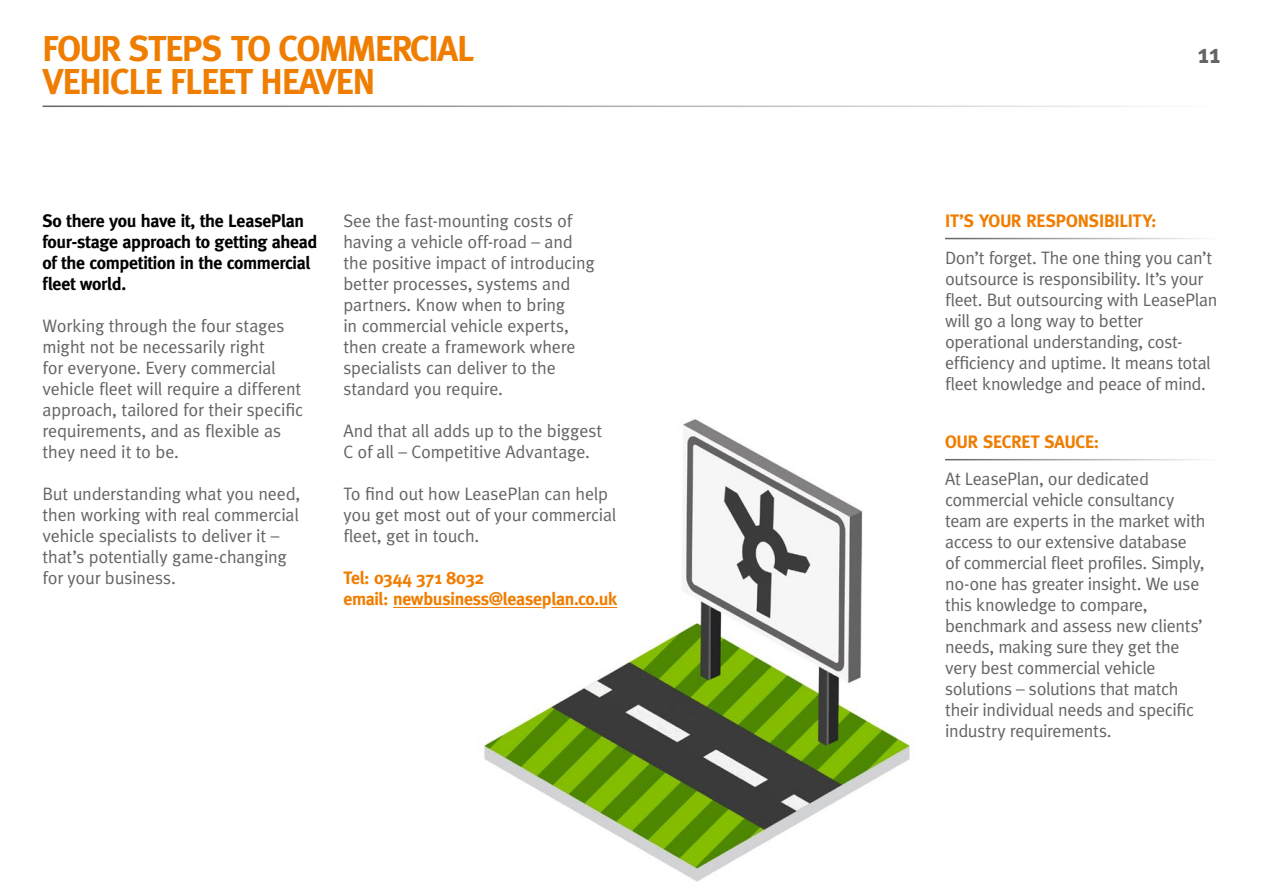
<style>
.page{position:relative;width:1263px;height:893px;background:#fff}
.page>*{position:absolute;margin:0;border:0;box-sizing:border-box;transform-origin:0 0}
.t1{font:700 36px/33px "Meta";letter-spacing:-.03em;color:#ef7d00}
.t2{font:700 27px "Meta";color:#646464}
.t3{font:18px/21px "Meta";letter-spacing:-.015em;color:#646464}
.t4{font:700 18px/21px "Meta";letter-spacing:-.02em;color:#000}
.t5{font:700 18px/21px "Meta";letter-spacing:-.02em;color:#f07d00}
.t6{font:700 18px "Meta";letter-spacing:-.005em;color:#ef7d00}
</style>
<div class="page">
<img style="left:483px;top:419px;width:432px;height:463px">
<hr style="left:393px;top:607px;width:149px;height:1px;background:#f07d00">
<hr style="left:551px;top:607px;width:66px;height:1px;background:#f07d00">
<h1 class="t1" style="left:43px;top:32px;width:433px">FOUR STEPS TO COMMERCIAL<br>VEHICLE FLEET HEAVEN</h1>
<p class="t4" style="left:43px;top:210px;width:276px">So there you have it, the LeasePlan four-stage approach to getting ahead of the competition in the commercial fleet world.</p>
<p class="t3" style="left:43px;top:315px;width:262px">Working through the four stages might not be necessarily right<br>for everyone. Every commercial vehicle fleet will require a different approach, tailored for their specific requirements, and as flexible as they need it to be.</p>
<p class="t3" style="left:43px;top:483px;width:259px">But understanding what you need, then working with real commercial vehicle specialists to deliver it – that’s potentially game-changing for your business.</p>
<p class="t3" style="left:343px;top:210px;width:253px">See the fast-mounting costs of having a vehicle off-road – and the positive impact of introducing better processes, systems and partners. Know when to bring<br>in commercial vehicle experts, then create a framework where specialists can deliver to the standard you require.</p>
<p class="t3" style="left:343px;top:420px;width:260px">And that all adds up to the biggest<br>C of all – Competitive Advantage.</p>
<p class="t3" style="left:343px;top:483px;width:274px">To find out how LeasePlan can help you get most out of your commercial fleet, get in touch.</p>
<p class="t5" style="left:343px;top:567px;width:275px">Tel: 0344 371 8032<br>email: newbusiness@leaseplan.co.uk</p>
<h2 class="t2" style="left:1197px;top:38px;width:25px">11</h2>
<p class="t6" style="left:945px;top:210px;width:213px">IT’S YOUR RESPONSIBILITY:</p>
<p class="t3" style="left:945px;top:247px;width:274px">Don’t forget. The one thing you can’t outsource is responsibility. It’s your fleet. But outsourcing with LeasePlan will go a long way to better operational understanding, cost&shy;efficiency and uptime. It means total fleet knowledge and peace of mind.</p>
<p class="t6" style="left:945px;top:431px;width:156px">OUR SECRET SAUCE:</p>
<p class="t3" style="left:945px;top:468px;width:262px">At LeasePlan, our dedicated commercial vehicle consultancy team are experts in the market with access to our extensive database of commercial fleet profiles. Simply, no-one has greater insight. We use this knowledge to compare, benchmark and assess new clients’ needs, making sure they get the very best commercial vehicle solutions – solutions that match their individual needs and specific industry requirements.</p>
</div>
